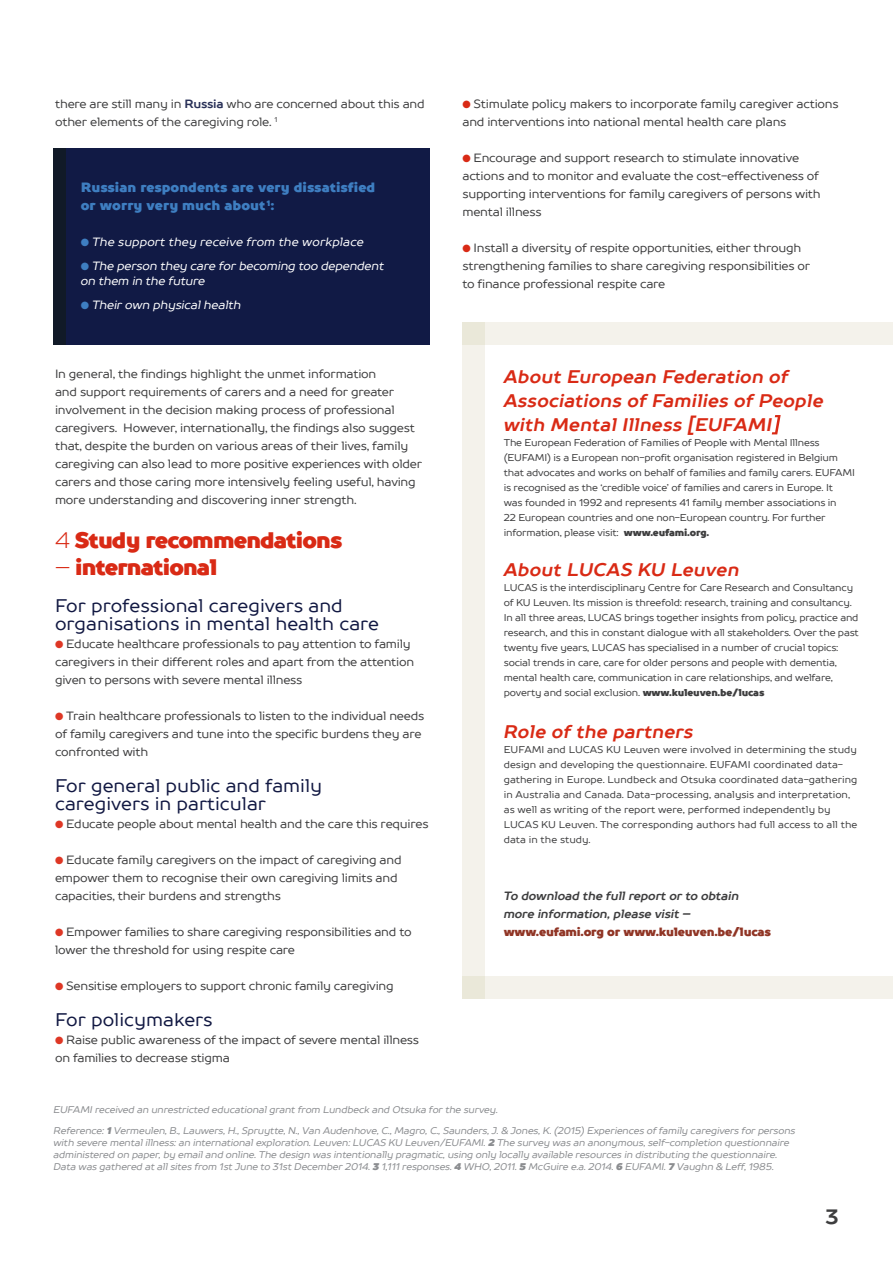
<style>
.page{position:relative;width:893px;height:1263px;background:#fff}
.page>*{position:absolute;margin:0;border:0;box-sizing:border-box;transform-origin:0 0}
.t1{font:900 22.5px "TT Prosto Sans";letter-spacing:-.04em;color:#d92a15}
.t2{font:700 20.85px "TT Prosto Sans";color:#3e3e3f}
.t3{font:18.3px/18px "TT Prosto Sans";color:#111842}
.t4{font:italic 700 18.3px/24px "TT Prosto Sans";color:#d92a15}
.t5{font:900 13.5px/18px "TT Prosto Sans";color:#3e7ec1}
.t6{font:12px/18px "TT Prosto Sans";letter-spacing:-.02em;color:#3e3e3f}
.t7{font:italic 12px/15px "TT Prosto Sans";letter-spacing:-.02em;color:#fff}
.t8{font:italic 700 12px/18px "TT Prosto Sans";letter-spacing:-.02em;color:#3e3e3f}
.t9{font:italic 12px "TT Prosto Sans";color:#fff}
.t10{font:900 12px "TT Prosto Sans";letter-spacing:-.02em;color:#903525}
.t11{font:9.9px/15px "TT Prosto Sans";letter-spacing:-.02em;color:#3e3e3f}
.t12{font:9.9px/15px "TT Prosto Sans";color:#3e3e3f}
.t13{font:italic 9.75px/12px "TT Prosto Sans";letter-spacing:-.02em;color:#8b8d90}
.s1{font-weight:700;color:#293158}
.s2{color:#3e7ec1}
.s3{font-weight:300}
.s4{color:#de3725}
.s5{color:#d92a15}
.s6{font-weight:900}
</style>
<div class="page">
<div style="left:463px;top:323px;width:430px;height:22px;background:#f4f2eb"></div>
<div style="left:463px;top:322px;width:22px;height:677px;background:#f4f2eb"></div>
<div style="left:463px;top:976px;width:430px;height:23px;background:#f4f2eb"></div>
<div style="left:463px;top:976px;width:22px;height:23px;background:#eae8d9"></div>
<div style="left:463px;top:322px;width:22px;height:23px;background:#eae8d9"></div>
<div style="left:53px;top:148px;width:377px;height:196px;background:#111a45"></div>
<div style="left:53px;top:148px;width:13px;height:196px;background:#111a28"></div>
<svg style="left:772px;top:415px;width:9px;height:19px"></svg>
<p class="t6" style="left:55px;top:95px;width:371px">there are still many in <span class="s1">Russia</span> who are concerned about this and other elements of the caregiving role. <sup>1</sup></p>
<p class="t5" style="left:81px;top:179px;width:296px">Russian respondents are very dissatisfied or worry very much about <sup>1</sup>:</p>
<p class="t9" style="left:81px;top:234px;width:285px"><span class="s2">●</span> The support they receive from the workplace</p>
<p class="t7" style="left:81px;top:258px;width:305px"><span class="s2">●</span> The person they care for becoming too dependent on them in the future</p>
<p class="t7" style="left:81px;top:297px;width:162px"><span class="s2">●</span> Their own physical health</p>
<p class="t6" style="left:55px;top:365px;width:369px">In general, the findings highlight the unmet information<br>and support requirements of carers and a need for greater involvement in the decision making process of professional caregivers. However, internationally, the findings also suggest that, despite the burden on various areas of their lives, family caregiving can also lead to more positive experiences with older carers and those caring more intensively feeling useful, having more understanding and discovering inner strength.</p>
<p class="t1" style="left:55px;top:525px;width:289px"><span class="s3">4</span> Study recommendations</p>
<p class="t1" style="left:55px;top:551px;width:164px"><span class="s3">–</span> international</p>
<p class="t3" style="left:55px;top:596px;width:326px">For professional caregivers and organisations in mental health care</p>
<p class="t6" style="left:55px;top:635px;width:361px"><span class="s4">●</span> Educate healthcare professionals to pay attention to family caregivers in their different roles and apart from the attention given to persons with severe mental illness</p>
<p class="t6" style="left:55px;top:707px;width:371px"><span class="s4">●</span> Train healthcare professionals to listen to the individual needs of family caregivers and tune into the specific burdens they are confronted with</p>
<p class="t3" style="left:55px;top:776px;width:269px">For general public and family caregivers in particular</p>
<p class="t6" style="left:55px;top:815px;width:375px"><span class="s4">●</span> Educate people about mental health and the care this requires</p>
<p class="t6" style="left:55px;top:851px;width:348px"><span class="s4">●</span> Educate family caregivers on the impact of caregiving and empower them to recognise their own caregiving limits and capacities, their burdens and strengths</p>
<p class="t6" style="left:55px;top:923px;width:358px"><span class="s4">●</span> Empower families to share caregiving responsibilities and to lower the threshold for using respite care</p>
<p class="t6" style="left:55px;top:977px;width:340px"><span class="s4">●</span> Sensitise employers to support chronic family caregiving</p>
<p class="t3" style="left:55px;top:1010px;width:159px">For policymakers</p>
<p class="t6" style="left:55px;top:1031px;width:366px"><span class="s4">●</span> Raise public awareness of the impact of severe mental illness on families to decrease stigma</p>
<p class="t6" style="left:462px;top:95px;width:378px"><span class="s5">●</span> Stimulate policy makers to incorporate family caregiver actions and interventions into national mental health care plans</p>
<p class="t6" style="left:462px;top:149px;width:360px"><span class="s5">●</span> Encourage and support research to stimulate innovative actions and to monitor and evaluate the cost-effectiveness of supporting interventions for family caregivers of persons with mental illness</p>
<p class="t6" style="left:462px;top:239px;width:349px"><span class="s5">●</span> Install a diversity of respite opportunities, either through strengthening families to share caregiving responsibilities or to finance professional respite care</p>
<p class="t4" style="left:504px;top:365px;width:321px">About European Federation of<br>Associations of Families of People with Mental Illness [EUFAMI</p>
<p class="t11" style="left:504px;top:435px;width:353px">The European Federation of Families of People with Mental Illness (EUFAMI) is a European non-profit organisation registered in Belgium that advocates and works on behalf of families and family carers. EUFAMI is recognised as the ‘credible voice’ of families and carers in Europe. It<br>was founded in 1992 and represents 41 family member associations in<br>22 European countries and one non-European country. For further information, please visit: <span class="s6">www.eufami.org.</span></p>
<p class="t4" style="left:504px;top:558px;width:237px">About LUCAS KU Leuven</p>
<p class="t11" style="left:504px;top:580px;width:357px">LUCAS is the interdisciplinary Centre for Care Research and Consultancy of KU Leuven. Its mission is threefold: research, training and consultancy.<br>In all three areas, LUCAS brings together insights from policy, practice and research, and this in constant dialogue with all stakeholders. Over the past twenty five years, LUCAS has specialised in a number of crucial topics: social trends in care, care for older persons and people with dementia, mental health care, communication in care relationships, and welfare, poverty and social exclusion. <span class="s6">www.kuleuven.be/lucas</span></p>
<p class="t4" style="left:504px;top:720px;width:191px">Role of the partners</p>
<p class="t12" style="left:504px;top:742px;width:355px">EUFAMI and LUCAS KU Leuven were involved in determining the study design and developing the questionnaire. EUFAMI coordinated data&shy;gathering in Europe. Lundbeck and Otsuka coordinated data-gathering in Australia and Canada. Data-processing, analysis and interpretation, as well as writing of the report were, performed independently by LUCAS KU Leuven. The corresponding authors had full access to all the data in the study.</p>
<p class="t8" style="left:504px;top:887px;width:237px">To download the full report or to obtain more information, please visit –</p>
<p class="t10" style="left:504px;top:923px;width:269px">www.eufami.org or www.kuleuven.be/lucas</p>
<p class="t13" style="left:54px;top:1104px;width:446px">EUFAMI received an unrestricted educational grant from Lundbeck and Otsuka for the survey.</p>
<p class="t13" style="left:54px;top:1125px;width:743px">Reference: <span class="s6">1</span> Vermeulen, B., Lauwers, H., Spruytte, N., Van Audenhove, C., Magro, C., Saunders, J. &amp; Jones, K. (2015) Experiences of family caregivers for persons with severe mental illness: an international exploration. Leuven: LUCAS KU Leuven/EUFAMI. <span class="s6">2</span> The survey was an anonymous, self-completion questionnaire administered on paper, by email and online. The design was intentionally pragmatic, using only locally available resources in distributing the questionnaire.<br>Data was gathered at all sites from 1st June to 31st December 2014. <span class="s6">3</span> 1,111 responses. <span class="s6">4</span> WHO, 2011. <span class="s6">5</span> McGuire e.a. 2014. <span class="s6">6</span> EUFAMI. <span class="s6">7</span> Vaughn &amp; Leff, 1985.</p>
<p class="t2" style="left:825px;top:1203px;width:15px">3</p>
</div>
